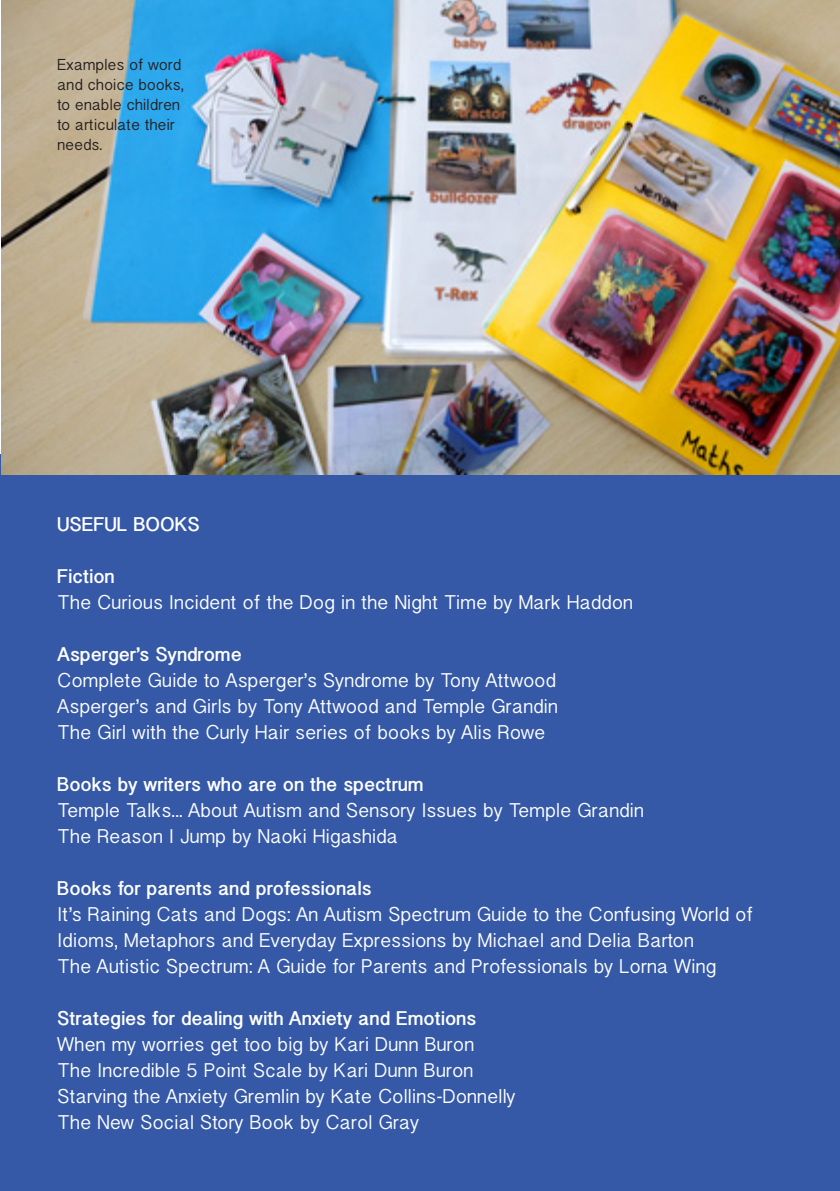
<style>
.page{position:relative;width:840px;height:1191px;background:#fff}
.page>*{position:absolute;margin:0;border:0;box-sizing:border-box;transform-origin:0 0}
.t1{font:20px/26px "Gujarati Sangam MN";color:#fff}
.t2{font:700 20px "Gujarati Sangam MN";color:#fff}
.t3{font:16px/20px "Gujarati Sangam MN";color:#231f20}
</style>
<div class="page">
<div style="left:0;top:455px;width:839px;height:736px;background:#3559a7"></div>
<img style="left:1px;top:0;width:838px;height:474px">
<p class="t3" style="left:57px;top:54px;width:128px">Examples of word and choice books, to enable children to articulate their needs.</p>
<p class="t2" style="left:57px;top:512px;width:144px">USEFUL BOOKS</p>
<p class="t2" style="left:57px;top:564px;width:59px">Fiction</p>
<p class="t1" style="left:57px;top:589px;width:577px">The Curious Incident of the Dog in the Night Time by Mark Haddon</p>
<p class="t2" style="left:57px;top:642px;width:186px">Asperger’s Syndrome</p>
<p class="t1" style="left:57px;top:667px;width:500px">Complete Guide to Asperger’s Syndrome by Tony Attwood</p>
<p class="t1" style="left:57px;top:693px;width:502px">Asperger’s and Girls by Tony Attwood and Temple Grandin</p>
<p class="t1" style="left:57px;top:719px;width:489px">The Girl with the Curly Hair series of books by Alis Rowe</p>
<p class="t2" style="left:57px;top:772px;width:368px">Books by writers who are on the spectrum</p>
<p class="t1" style="left:57px;top:797px;width:588px">Temple Talks... About Autism and Sensory Issues by Temple Grandin</p>
<p class="t1" style="left:57px;top:823px;width:342px">The Reason I Jump by Naoki Higashida</p>
<p class="t2" style="left:57px;top:876px;width:315px">Books for parents and professionals</p>
<p class="t1" style="left:57px;top:901px;width:697px">It’s Raining Cats and Dogs: An Autism Spectrum Guide to the Confusing World of<br>Idioms, Metaphors and Everyday Expressions by Michael and Delia Barton</p>
<p class="t1" style="left:57px;top:953px;width:660px">The Autistic Spectrum: A Guide for Parents and Professionals by Lorna Wing</p>
<p class="t2" style="left:57px;top:1006px;width:420px">Strategies for dealing with Anxiety and Emotions</p>
<p class="t1" style="left:57px;top:1031px;width:418px">When my worries get too big by Kari Dunn Buron</p>
<p class="t1" style="left:57px;top:1057px;width:417px">The Incredible 5 Point Scale by Kari Dunn Buron</p>
<p class="t1" style="left:57px;top:1083px;width:459px">Starving the Anxiety Gremlin by Kate Collins-Donnelly</p>
<p class="t1" style="left:57px;top:1109px;width:363px">The New Social Story Book by Carol Gray</p>
</div>
